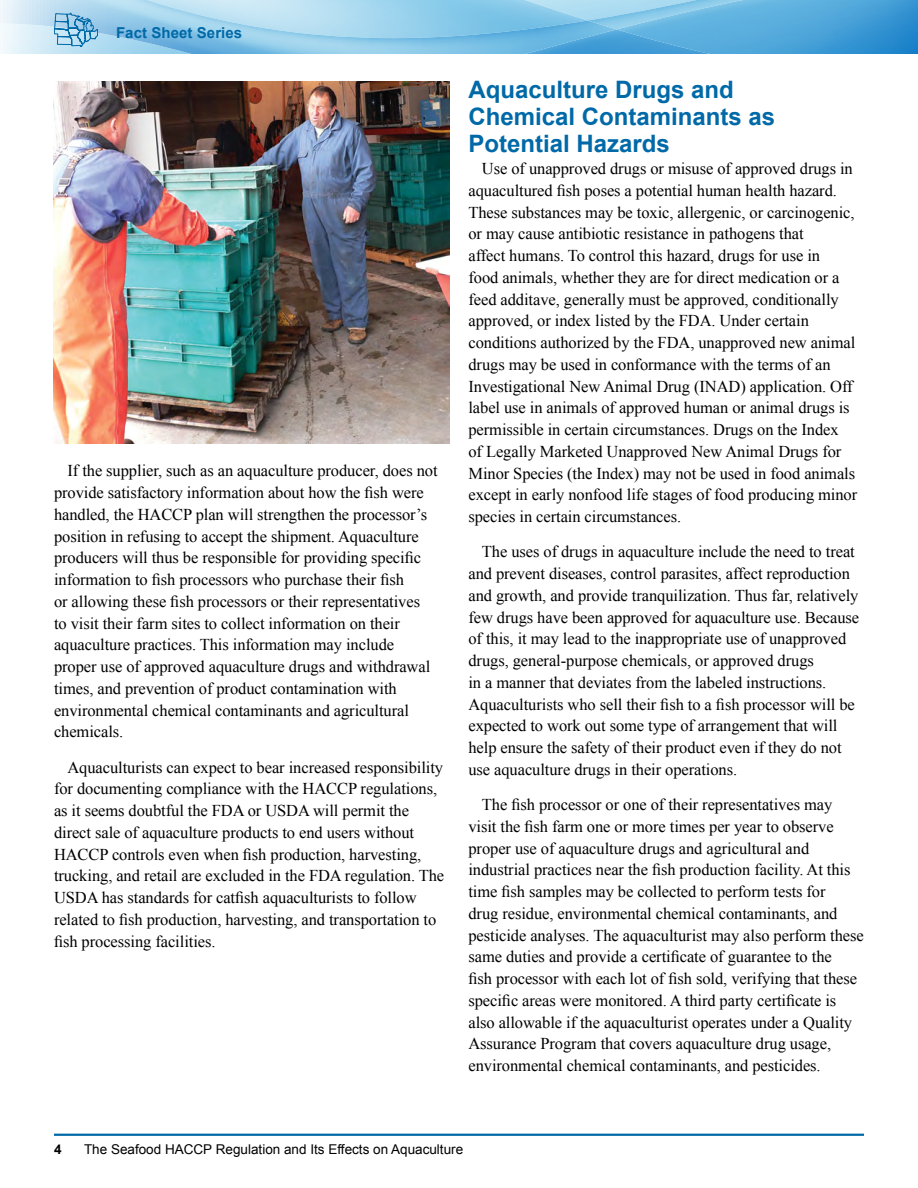
<style>
.page{position:relative;width:918px;height:1188px;background:#fff}
.page>*{position:absolute;margin:0;border:0;box-sizing:border-box;transform-origin:0 0}
.subhead_1{font:700 24px/27px "Arial";color:#0069a7}
.body_copy{font:16.5px/21.8px "Times New Roman";letter-spacing:-.005em;color:#000}
.t1{font:700 15px "Arial";letter-spacing:.005em;color:#0069a7}
.t2{font:13.5px "Arial";color:#000}
.t3{font:700 13.5px "Arial";color:#000}
</style>
<div class="page">
<img style="left:0;top:0;width:918px;height:54px">
<img style="left:0;top:24px;width:192px;height:30px">
<img style="left:905px;top:24px;width:13px;height:30px">
<img style="left:115px;top:0;width:473px;height:38px">
<img style="left:588px;top:0;width:215px;height:29px">
<img style="left:525px;top:29px;width:185px;height:25px">
<svg style="left:54px;top:13px;width:44px;height:34px"></svg>
<hr style="left:54px;top:1134px;width:810px;height:2px;background:#0069a7">
<img style="left:53px;top:81px;width:397px;height:363px">
<p class="t1" style="left:116px;top:23px;width:128px">Fact Sheet Series</p>
<p class="body_copy" style="left:54px;top:460px;width:385px;text-indent:13px">If the supplier, such as an aquaculture producer, does not provide satisfactory information about how the fish were handled, the HACCP plan will strengthen the processor’s position in refusing to accept the shipment. Aquaculture producers will thus be responsible for providing specific information to fish processors who purchase their fish<br>or allowing these fish processors or their representatives<br>to visit their farm sites to collect information on their aquaculture practices. This information may include proper use of approved aquaculture drugs and withdrawal times, and prevention of product contamination with environmental chemical contaminants and agricultural chemicals.</p>
<p class="body_copy" style="left:54px;top:756px;width:392px;text-indent:13px">Aquaculturists can expect to bear increased responsibility for documenting compliance with the HACCP regulations, as it seems doubtful the FDA or USDA will permit the direct sale of aquaculture products to end users without HACCP controls even when fish production, harvesting, trucking, and retail are excluded in the FDA regulation. The USDA has standards for catfish aquaculturists to follow related to fish production, harvesting, and transportation to fish processing facilities.</p>
<p class="subhead_1" style="left:468px;top:77px;width:308px">Aquaculture Drugs and<br>Chemical Contaminants as<br>Potential Hazards</p>
<p class="body_copy" style="left:468px;top:158px;width:390px;text-indent:13px">Use of unapproved drugs or misuse of approved drugs in aquacultured fish poses a potential human health hazard.<br>These substances may be toxic, allergenic, or carcinogenic, or may cause antibiotic resistance in pathogens that<br>affect humans. To control this hazard, drugs for use in<br>food animals, whether they are for direct medication or a feed additave, generally must be approved, conditionally approved, or index listed by the FDA. Under certain conditions authorized by the FDA, unapproved new animal drugs may be used in conformance with the terms of an Investigational New Animal Drug (INAD) application. Off label use in animals of approved human or animal drugs is permissible in certain circumstances. Drugs on the Index<br>of Legally Marketed Unapproved New Animal Drugs for Minor Species (the Index) may not be used in food animals except in early nonfood life stages of food producing minor species in certain circumstances.</p>
<p class="body_copy" style="left:468px;top:541px;width:392px;text-indent:13px">The uses of drugs in aquaculture include the need to treat and prevent diseases, control parasites, affect reproduction and growth, and provide tranquilization. Thus far, relatively few drugs have been approved for aquaculture use. Because of this, it may lead to the inappropriate use of unapproved drugs, general-purpose chemicals, or approved drugs<br>in a manner that deviates from the labeled instructions.<br>Aquaculturists who sell their fish to a fish processor will be expected to work out some type of arrangement that will help ensure the safety of their product even if they do not use aquaculture drugs in their operations.</p>
<p class="body_copy" style="left:468px;top:793px;width:397px;text-indent:13px">The fish processor or one of their representatives may visit the fish farm one or more times per year to observe proper use of aquaculture drugs and agricultural and industrial practices near the fish production facility. At this time fish samples may be collected to perform tests for<br>drug residue, environmental chemical contaminants, and pesticide analyses. The aquaculturist may also perform these same duties and provide a certificate of guarantee to the<br>fish processor with each lot of fish sold, verifying that these specific areas were monitored. A third party certificate is also allowable if the aquaculturist operates under a Quality Assurance Program that covers aquaculture drug usage, environmental chemical contaminants, and pesticides.</p>
<p class="t3" style="left:54px;top:1141px;width:9px">4</p>
<p class="t2" style="left:84px;top:1141px;width:381px">The Seafood HACCP Regulation and Its Effects on Aquaculture</p>
</div>
